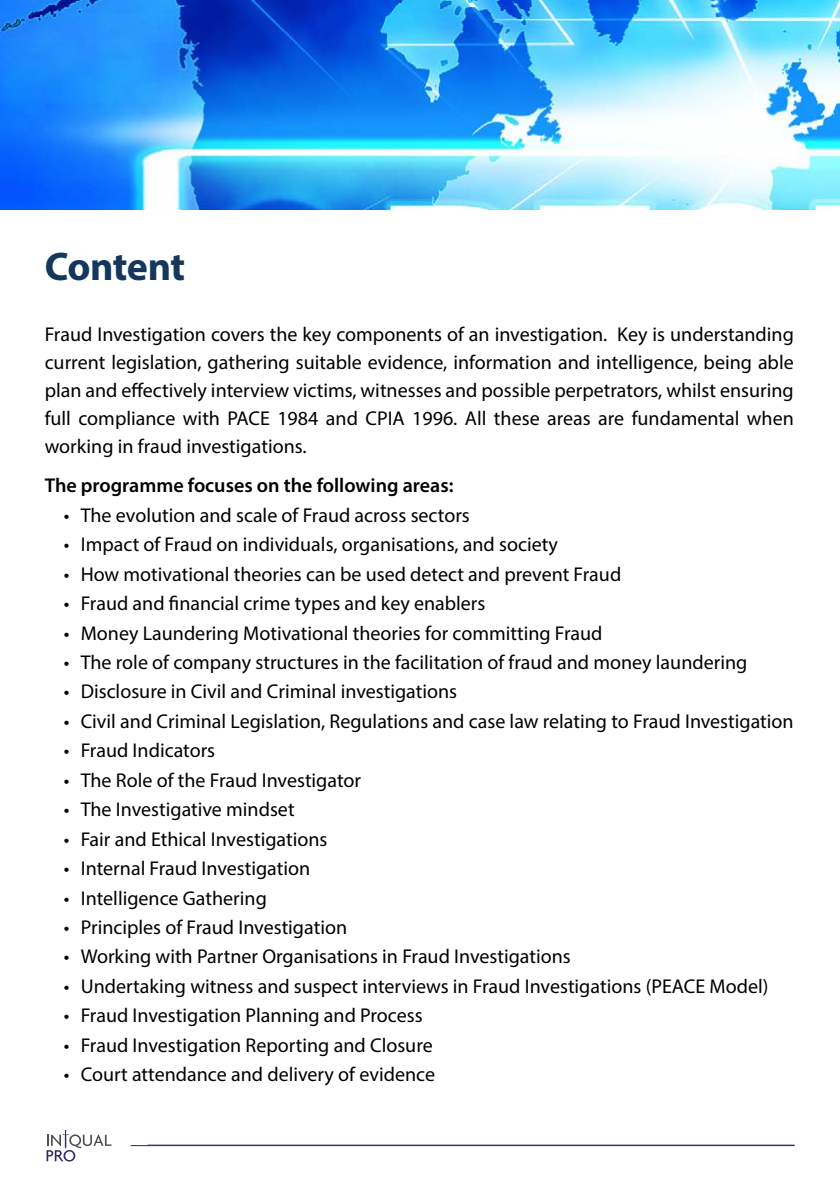
<style>
.page{position:relative;width:840px;height:1191px;background:#fff}
.page>*{position:absolute;margin:0;border:0;box-sizing:border-box;transform-origin:0 0}
.t1{font:700 40px "Myriad Pro";letter-spacing:-.015em;color:#16375c}
.t2{font:20px/28px "Myriad Pro";color:#000;text-align:justify}
.t3{font:600 20px "Myriad Pro";color:#000}
</style>
<div class="page">
<img style="left:0;top:0;width:839px;height:210px">
<svg style="left:47px;top:1130px;width:64px;height:31px"></svg>
<hr style="left:130px;top:1145px;width:664px;height:1px;background:#2d2c68">
<hr style="left:147px;top:1144px;width:647px;height:1px;background:#2d2c68">
<h1 class="t1" style="left:45px;top:240px;width:142px">Content</h1>
<p class="t2" style="left:45px;top:320px;width:750px">Fraud Investigation covers the key components of an investigation. Key is understanding current legislation, gathering suitable evidence, information and intelligence, being able plan and effectively interview victims, witnesses and possible perpetrators, whilst ensuring full compliance with PACE 1984 and CPIA 1996. All these areas are fundamental when working in fraud investigations.</p>
<p class="t3" style="left:45px;top:473px;width:410px">The programme focuses on the following areas:</p>
<p class="t2" style="left:64px;top:501px;width:407px">• The evolution and scale of Fraud across sectors</p>
<p class="t2" style="left:64px;top:530px;width:495px">• Impact of Fraud on individuals, organisations, and society</p>
<p class="t2" style="left:64px;top:560px;width:558px">• How motivational theories can be used detect and prevent Fraud</p>
<p class="t2" style="left:64px;top:589px;width:423px">• Fraud and financial crime types and key enablers</p>
<p class="t2" style="left:64px;top:618px;width:540px">• Money Laundering Motivational theories for committing Fraud</p>
<p class="t2" style="left:64px;top:648px;width:684px">• The role of company structures in the facilitation of fraud and money laundering</p>
<p class="t2" style="left:64px;top:677px;width:394px">• Disclosure in Civil and Criminal investigations</p>
<p class="t2" style="left:64px;top:707px;width:731px">• Civil and Criminal Legislation, Regulations and case law relating to Fraud Investigation</p>
<p class="t2" style="left:64px;top:736px;width:153px">• Fraud Indicators</p>
<p class="t2" style="left:64px;top:765px;width:299px">• The Role of the Fraud Investigator</p>
<p class="t2" style="left:64px;top:795px;width:232px">• The Investigative mindset</p>
<p class="t2" style="left:64px;top:824px;width:265px">• Fair and Ethical Investigations</p>
<p class="t2" style="left:64px;top:854px;width:248px">• Internal Fraud Investigation</p>
<p class="t2" style="left:64px;top:883px;width:204px">• Intelligence Gathering</p>
<p class="t2" style="left:64px;top:913px;width:285px">• Principles of Fraud Investigation</p>
<p class="t2" style="left:64px;top:942px;width:508px">• Working with Partner Organisations in Fraud Investigations</p>
<p class="t2" style="left:64px;top:971px;width:705px">• Undertaking witness and suspect interviews in Fraud Investigations (PEACE Model)</p>
<p class="t2" style="left:64px;top:1001px;width:360px">• Fraud Investigation Planning and Process</p>
<p class="t2" style="left:64px;top:1030px;width:370px">• Fraud Investigation Reporting and Closure</p>
<p class="t2" style="left:64px;top:1060px;width:372px">• Court attendance and delivery of evidence</p>
</div>
